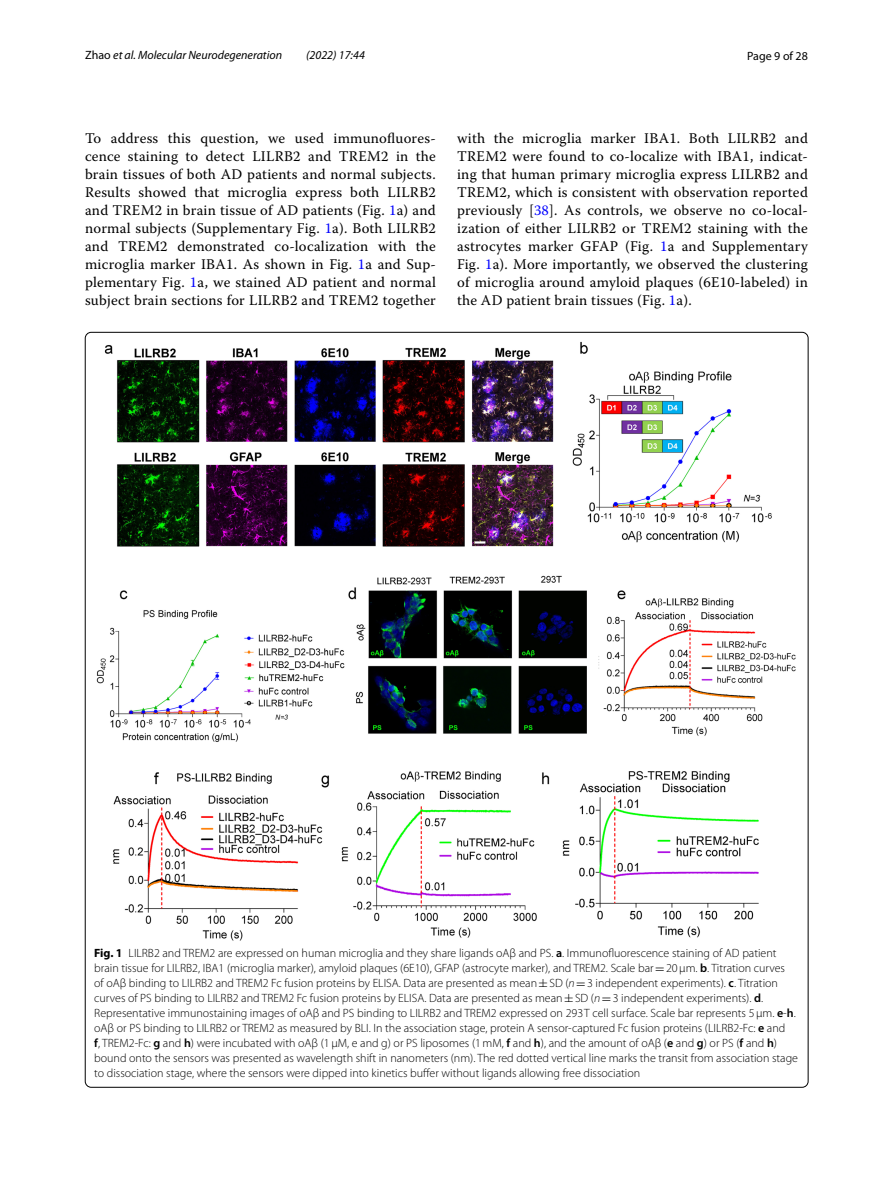
<style>
.page{position:relative;width:893px;height:1187px;background:#fff}
.page>*{position:absolute;margin:0;border:0;box-sizing:border-box;transform-origin:0 0}
.t1{font:14.7px/18px "Warnock Pro";letter-spacing:.015em;color:#000;text-align:justify}
.t2{font:300 12px/15px "Myriad Pro";color:#000}
.t3{font:italic 12px "Myriad Pro";color:#000}
.t4{font:12px "Myriad Pro";color:#000}
.s1{font-style:normal}
.s2{color:#00f}
.s3{font-weight:700}
.s4{font-weight:600}
.s5{font-family:"MTSY";font-weight:400}
.s6{font-style:italic}
</style>
<div class="page">
<img style="left:96px;top:341px;width:700px;height:600px">
<p class="t3" style="left:85px;top:48px;width:199px"><span class="s1">Zhao</span> et al. Molecular Neurodegeneration</p>
<p class="t3" style="left:306px;top:48px;width:60px">(2022) 17:44</p>
<p class="t4" style="left:747px;top:48px;width:62px">Page 9 of 28</p>
<p class="t1" style="left:85px;top:128px;width:352px">To address this question, we used immunofluores&shy;cence staining to detect LILRB2 and TREM2 in the brain tissues of both AD patients and normal subjects.<br>Results showed that microglia express both LILRB2 and TREM2 in brain tissue of AD patients (Fig. <span class="s2">1</span>a) and normal subjects (Supplementary Fig. <span class="s2">1</span>a). Both LILRB2 and TREM2 demonstrated co-localization with the microglia marker IBA1. As shown in Fig. <span class="s2">1</span>a and Sup&shy;plementary Fig. <span class="s2">1</span>a, we stained AD patient and normal subject brain sections for LILRB2 and TREM2 together</p>
<p class="t1" style="left:457px;top:128px;width:352px">with the microglia marker IBA1. Both LILRB2 and TREM2 were found to co-localize with IBA1, indicat&shy;ing that human primary microglia express LILRB2 and TREM2, which is consistent with observation reported previously [<span class="s2">38</span>]. As controls, we observe no co-local&shy;ization of either LILRB2 or TREM2 staining with the astrocytes marker GFAP (Fig. <span class="s2">1</span>a and Supplementary Fig. <span class="s2">1</span>a). More importantly, we observed the clustering of microglia around amyloid plaques (6E10-labeled) in the AD patient brain tissues (Fig. <span class="s2">1</span>a).</p>
<p class="t2" style="left:94px;top:945px;width:705px"><span class="s3">Fig. 1</span> LILRB2 and TREM2 are expressed on human microglia and they share ligands oAβ and PS. <span class="s4">a</span>. Immunofluorescence staining of AD patient brain tissue for LILRB2, IBA1 (microglia marker), amyloid plaques (6E10), GFAP (astrocyte marker), and TREM2. Scale bar<span class="s5">=</span>20μm. <span class="s4">b</span>. Titration curves<br>of oAβ binding to LILRB2 and TREM2 Fc fusion proteins by ELISA. Data are presented as mean<span class="s5">±</span>SD (<span class="s6">n</span><span class="s5">=</span>3 independent experiments). <span class="s4">c</span>. Titration curves of PS binding to LILRB2 and TREM2 Fc fusion proteins by ELISA. Data are presented as mean<span class="s5">±</span>SD (<span class="s6">n</span><span class="s5">=</span>3 independent experiments). <span class="s4">d</span>.<br>Representative immunostaining images of oAβ and PS binding to LILRB2 and TREM2 expressed on 293T cell surface. Scale bar represents 5μm. <span class="s4">e</span>-<span class="s4">h</span>. oAβ or PS binding to LILRB2 or TREM2 as measured by BLI. In the association stage, protein A sensor-captured Fc fusion proteins (LILRB2-Fc: <span class="s4">e</span> and<br><span class="s4">f</span>, TREM2-Fc: <span class="s4">g</span> and <span class="s4">h</span>) were incubated with oAβ (1μM, e and g) or PS liposomes (1mM, <span class="s4">f</span> and <span class="s4">h</span>), and the amount of oAβ (<span class="s4">e</span> and <span class="s4">g</span>) or PS (<span class="s4">f</span> and <span class="s4">h</span>) bound onto the sensors was presented as wavelength shift in nanometers (nm). The red dotted vertical line marks the transit from association stage to dissociation stage, where the sensors were dipped into kinetics buffer without ligands allowing free dissociation</p>
</div>
